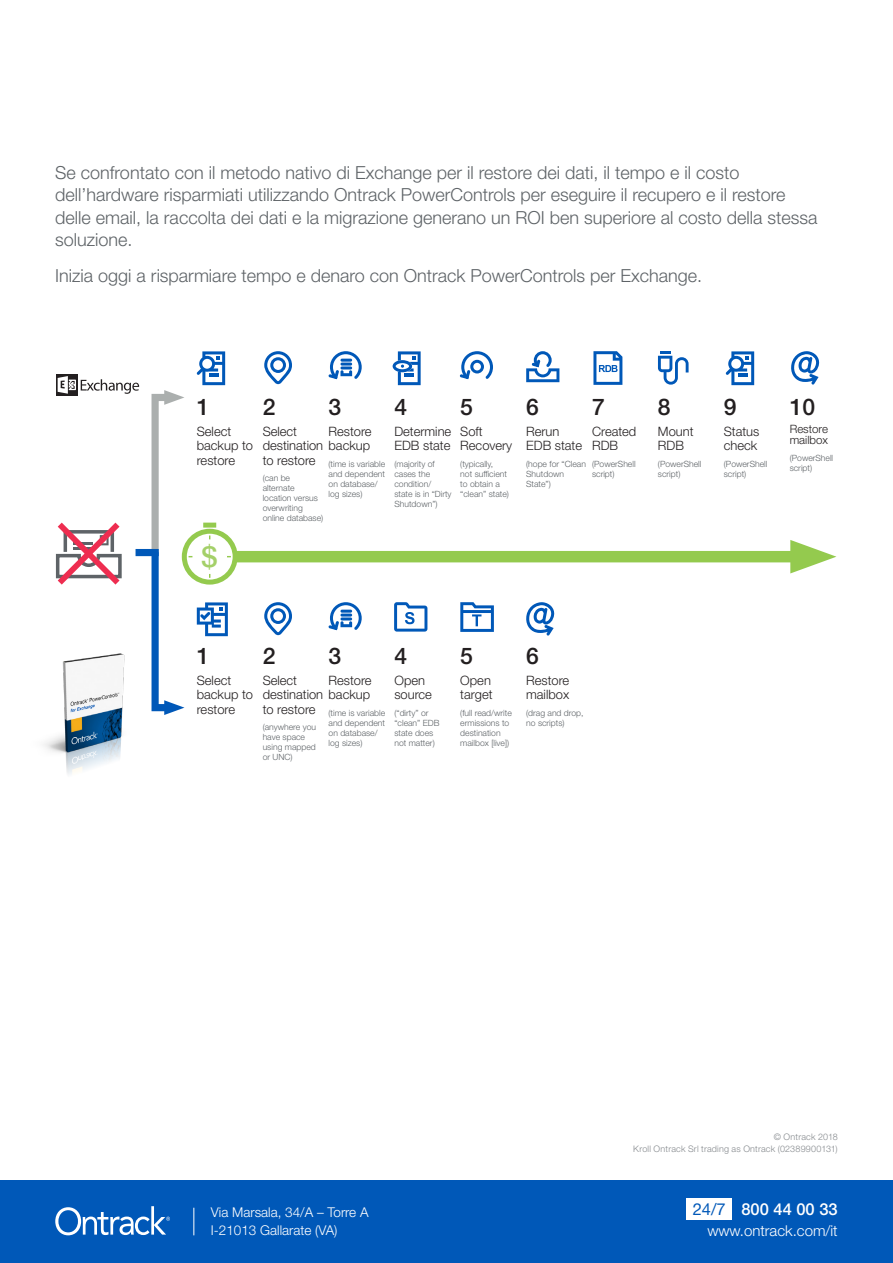
<style>
.page{position:relative;width:893px;height:1263px;background:#fff}
.page>*{position:absolute;margin:0;border:0;box-sizing:border-box;transform-origin:0 0}
.Callout_body_text{font:500 28.65px "Helvetica Neue LT Std";color:#a4d069}
.Body{font:500 22.95px "Helvetica Neue LT Std";color:#231f20}
.Subhead_1{font:300 18px/22.5px "Helvetica Neue LT Std";color:#5e6367}
.t1{font:500 16.5px "Helvetica Neue LT Std";color:#fff}
.t2{font:300 15px "Helvetica Neue LT Std";color:#fff}
.t3{font:300 13.5px/18px "Helvetica Neue LT Std";color:#fff}
.Body-2{font:300 12.9px/14.4px "Helvetica Neue LT Std";color:#231f20}
.Body-3{font:300 11.4px/11.4px "Helvetica Neue LT Std";color:#231f20}
.t4{font:300 9px/12px "Helvetica Neue LT Std";letter-spacing:.02em;color:#868a8e;text-align:right}
.Body-4{font:300 8.55px/10.1px "Helvetica Neue LT Std";color:#5e6367}
.s1{font-weight:400;color:#0058b8}
</style>
<div class="page">
<div style="left:0;top:1180px;width:893px;height:83px;background:#0058b8"></div>
<svg style="left:193px;top:1208px;width:1px;height:27px"></svg>
<svg style="left:55px;top:1206px;width:115px;height:29px"></svg>
<div style="left:686px;top:1198px;width:46px;height:21px;background:#fff"></div>
<img style="left:43px;top:653px;width:82px;height:121px">
<div style="left:221px;top:551px;width:588px;height:11px;background:#94ca4e"></div>
<svg style="left:790px;top:540px;width:46px;height:33px"></svg>
<div style="left:136px;top:549px;width:23px;height:7px;background:#0058b8"></div>
<svg style="left:148px;top:390px;width:36px;height:325px"></svg>
<svg style="left:184px;top:531px;width:51px;height:51px"></svg>
<div style="left:182px;top:529px;width:56px;height:56px;border:5px solid #94ca4e;border-radius:50%"></div>
<div style="left:203px;top:523px;width:13px;height:5px;background:#94ca4e"></div>
<hr style="left:209px;top:535px;width:1px;height:43px;background:#94ca4e">
<hr style="left:189px;top:556px;width:42px;height:1px;background:#94ca4e">
<div style="left:192px;top:539px;width:35px;height:35px;background:#fff;border-radius:50%"></div>
<svg style="left:55px;top:522px;width:67px;height:63px"></svg>
<svg style="left:56px;top:374px;width:21px;height:21px"></svg>
<svg style="left:58px;top:376px;width:81px;height:18px"></svg>
<svg style="left:264px;top:351px;width:28px;height:33px"></svg>
<svg style="left:328px;top:351px;width:34px;height:28px"></svg>
<svg style="left:460px;top:351px;width:33px;height:28px"></svg>
<svg style="left:526px;top:351px;width:33px;height:31px"></svg>
<svg style="left:593px;top:351px;width:29px;height:34px"></svg>
<svg style="left:658px;top:351px;width:31px;height:34px"></svg>
<svg style="left:791px;top:351px;width:28px;height:34px"></svg>
<svg style="left:197px;top:351px;width:28px;height:34px"></svg>
<svg style="left:393px;top:351px;width:28px;height:34px"></svg>
<svg style="left:726px;top:351px;width:28px;height:34px"></svg>
<svg style="left:264px;top:602px;width:28px;height:33px"></svg>
<svg style="left:328px;top:602px;width:34px;height:28px"></svg>
<svg style="left:394px;top:602px;width:33px;height:30px"></svg>
<svg style="left:460px;top:602px;width:34px;height:30px"></svg>
<svg style="left:526px;top:602px;width:28px;height:33px"></svg>
<svg style="left:197px;top:602px;width:31px;height:34px"></svg>
<p class="Subhead_1" style="left:55px;top:161px;width:764px">Se confrontato con il metodo nativo di Exchange per il restore dei dati, il tempo e il costo dell’hardware risparmiati utilizzando Ontrack PowerControls per eseguire il recupero e il restore delle email, la raccolta dei dati e la migrazione generano un ROI ben superiore al costo della stessa soluzione.</p>
<p class="Subhead_1" style="left:55px;top:264px;width:648px">Inizia oggi a risparmiare tempo e denaro con Ontrack PowerControls per Exchange.</p>
<p class="Body" style="left:197px;top:393px;width:14px">1</p>
<p class="Body-2" style="left:197px;top:424px;width:58px">Select backup to restore</p>
<p class="Callout_body_text" style="left:201px;top:540px;width:17px">$</p>
<p class="Body" style="left:263px;top:393px;width:14px">2</p>
<p class="Body-2" style="left:263px;top:424px;width:109px">Select<br>destination backup to restore</p>
<p class="Body-4" style="left:263px;top:473px;width:62px">(can be alternate location versus overwriting online database)</p>
<p class="Body" style="left:329px;top:393px;width:14px">3</p>
<p class="Body-2" style="left:329px;top:424px;width:45px">Restore</p>
<p class="Body-4" style="left:329px;top:458px;width:58px">(time is variable and dependent on database/ log sizes)</p>
<p class="Body" style="left:394px;top:393px;width:14px">4</p>
<p class="Body-2" style="left:394px;top:424px;width:58px">Determine<br>EDB state</p>
<p class="Body-4" style="left:394px;top:458px;width:59px">(majority of cases the condition/<br>state is in “Dirty<br>Shutdown”)</p>
<p class="Body" style="left:460px;top:393px;width:14px">5</p>
<p class="Body-2" style="left:460px;top:424px;width:53px">Soft<br>Recovery</p>
<p class="Body-4" style="left:460px;top:458px;width:50px">(typically,<br>not sufficient to obtain a “clean” state)</p>
<p class="Body" style="left:526px;top:393px;width:14px">6</p>
<p class="Body-2" style="left:526px;top:424px;width:57px">Rerun<br>EDB state</p>
<p class="Body-4" style="left:526px;top:458px;width:61px">(hope for “Clean<br>Shutdown<br>State”)</p>
<p class="Body" style="left:592px;top:393px;width:14px">7</p>
<p class="Body-2" style="left:592px;top:424px;width:46px">Created<br>RDB</p>
<p class="Body-4" style="left:592px;top:458px;width:45px">(PowerShell script)</p>
<p class="Body" style="left:658px;top:393px;width:14px">8</p>
<p class="Body-2" style="left:658px;top:424px;width:37px">Mount<br>RDB</p>
<p class="Body-4" style="left:658px;top:458px;width:45px">(PowerShell script)</p>
<p class="Body" style="left:724px;top:393px;width:14px">9</p>
<p class="Body-2" style="left:724px;top:424px;width:37px">Status check</p>
<p class="Body-4" style="left:724px;top:458px;width:45px">(PowerShell script)</p>
<p class="Body" style="left:790px;top:393px;width:27px">10</p>
<p class="Body-3" style="left:790px;top:423px;width:40px">Restore mailbox</p>
<p class="Body-4" style="left:790px;top:453px;width:45px">(PowerShell script)</p>
<p class="Body" style="left:197px;top:642px;width:14px">1</p>
<p class="Body-2" style="left:197px;top:673px;width:58px">Select backup to restore</p>
<p class="Body" style="left:263px;top:642px;width:14px">2</p>
<p class="Body-2" style="left:263px;top:673px;width:109px">Select<br>destination backup to restore</p>
<p class="Body-4" style="left:263px;top:722px;width:55px">(anywhere you have space using mapped or UNC)</p>
<p class="Body" style="left:329px;top:642px;width:14px">3</p>
<p class="Body-2" style="left:329px;top:673px;width:45px">Restore</p>
<p class="Body-4" style="left:329px;top:708px;width:58px">(time is variable and dependent on database/ log sizes)</p>
<p class="Body" style="left:394px;top:642px;width:14px">4</p>
<p class="Body-2" style="left:394px;top:673px;width:39px">Open source</p>
<p class="Body-4" style="left:394px;top:708px;width:47px">(“dirty” or “clean” EDB state does not matter)</p>
<p class="Body" style="left:460px;top:642px;width:14px">5</p>
<p class="Body-2" style="left:460px;top:673px;width:34px">Open target</p>
<p class="Body-4" style="left:460px;top:708px;width:53px">(full read/write ermissions to destination mailbox [live])</p>
<p class="Body" style="left:526px;top:642px;width:14px">6</p>
<p class="Body-2" style="left:526px;top:673px;width:45px">Restore mailbox</p>
<p class="Body-4" style="left:526px;top:708px;width:59px">(drag and drop, no scripts)</p>
<h3 class="t3" style="left:211px;top:1203px;width:159px">Via Marsala, 34/A – Torre A<br>I-21013 Gallarate (VA)</h3>
<p class="t4" style="left:633px;top:1131px;width:206px">© Ontrack 2018<br>Kroll Ontrack Srl trading as Ontrack (02389900131)</p>
<h3 class="t1" style="left:693px;top:1199px;width:146px"><span class="s1">24/7</span> 800 44 00 33</h3>
<h3 class="t2" style="left:707px;top:1221px;width:132px">www.ontrack.com/it</h3>
</div>
